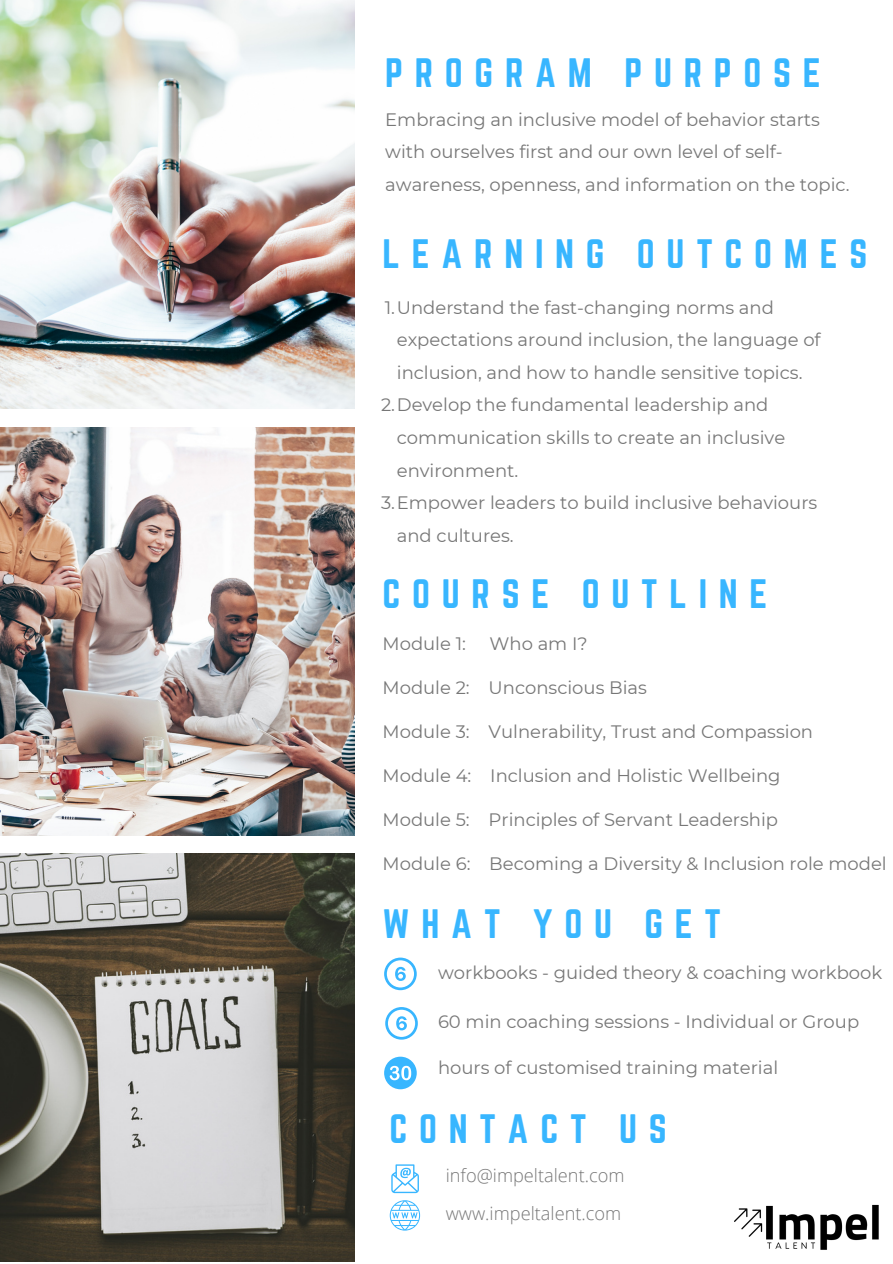
<style>
.page{position:relative;width:893px;height:1264px;background:#fff}
.page>*{position:absolute;margin:0;border:0;box-sizing:border-box;transform-origin:0 0}
.t1{font:35.85px "Norwester";letter-spacing:.325em;color:#38b6ff}
.t2{font:300 18.15px "Open Sans";color:#777}
.t3{font:18px/32.5px "Montserrat";color:#777}
</style>
<div class="page">
<img style="left:0;top:0;width:354px;height:408px">
<img style="left:0;top:427px;width:354px;height:408px">
<img style="left:0;top:853px;width:354px;height:408px">
<svg style="left:391px;top:1164px;width:28px;height:29px"></svg>
<svg style="left:389px;top:1200px;width:31px;height:30px"></svg>
<img style="left:734px;top:1204px;width:145px;height:46px">
<svg style="left:384px;top:957px;width:32px;height:33px"></svg>
<svg style="left:385px;top:1007px;width:33px;height:32px"></svg>
<div style="left:384px;top:1056px;width:32px;height:33px;background:#38b6ff;border-radius:50%"></div>
<svg style="left:389px;top:1065px;width:22px;height:15px"></svg>
<p class="t1" style="left:385px;top:51px;width:437px">PROGRAM PURPOSE</p>
<p class="t3" style="left:385px;top:103px;width:465px">Embracing an inclusive model of behavior starts with ourselves first and our own level of self&shy;awareness, openness, and information on the topic.</p>
<p class="t1" style="left:382px;top:232px;width:486px">LEARNING OUTCOMES</p>
<p class="t3" style="left:397px;top:291px;width:425px;text-indent:-12px">1.Understand the fast-changing norms and expectations around inclusion, the language of inclusion, and how to handle sensitive topics.</p>
<p class="t3" style="left:397px;top:388px;width:390px;text-indent:-16px">2.Develop the fundamental leadership and communication skills to create an inclusive environment.</p>
<p class="t3" style="left:397px;top:486px;width:422px;text-indent:-16px">3.Empower leaders to build inclusive behaviours and cultures.</p>
<p class="t1" style="left:382px;top:571px;width:386px">COURSE OUTLINE</p>
<p class="t3" style="left:382px;top:627px;width:85px">Module 1:</p>
<p class="t3" style="left:489px;top:627px;width:100px">Who am I?</p>
<p class="t3" style="left:382px;top:671px;width:266px">Module 2: Unconscious Bias</p>
<p class="t3" style="left:382px;top:715px;width:432px">Module 3: Vulnerability, Trust and Compassion</p>
<p class="t3" style="left:382px;top:759px;width:399px">Module 4: Inclusion and Holistic Wellbeing</p>
<p class="t3" style="left:382px;top:803px;width:397px">Module 5: Principles of Servant Leadership</p>
<p class="t3" style="left:382px;top:846px;width:505px">Module 6: Becoming a Diversity &amp; Inclusion role model</p>
<p class="t1" style="left:382px;top:902px;width:340px">WHAT YOU GET</p>
<p class="t3" style="left:438px;top:955px;width:446px">workbooks - guided theory &amp; coaching workbook</p>
<p class="t3" style="left:438px;top:1005px;width:422px">60 min coaching sessions - Individual or Group</p>
<p class="t3" style="left:438px;top:1051px;width:342px">hours of customised training material</p>
<p class="t1" style="left:389px;top:1107px;width:279px">CONTACT US</p>
<p class="t2" style="left:445px;top:1162px;width:180px">info@impeltalent.com</p>
<p class="t2" style="left:445px;top:1200px;width:177px">www.impeltalent.com</p>
</div>
